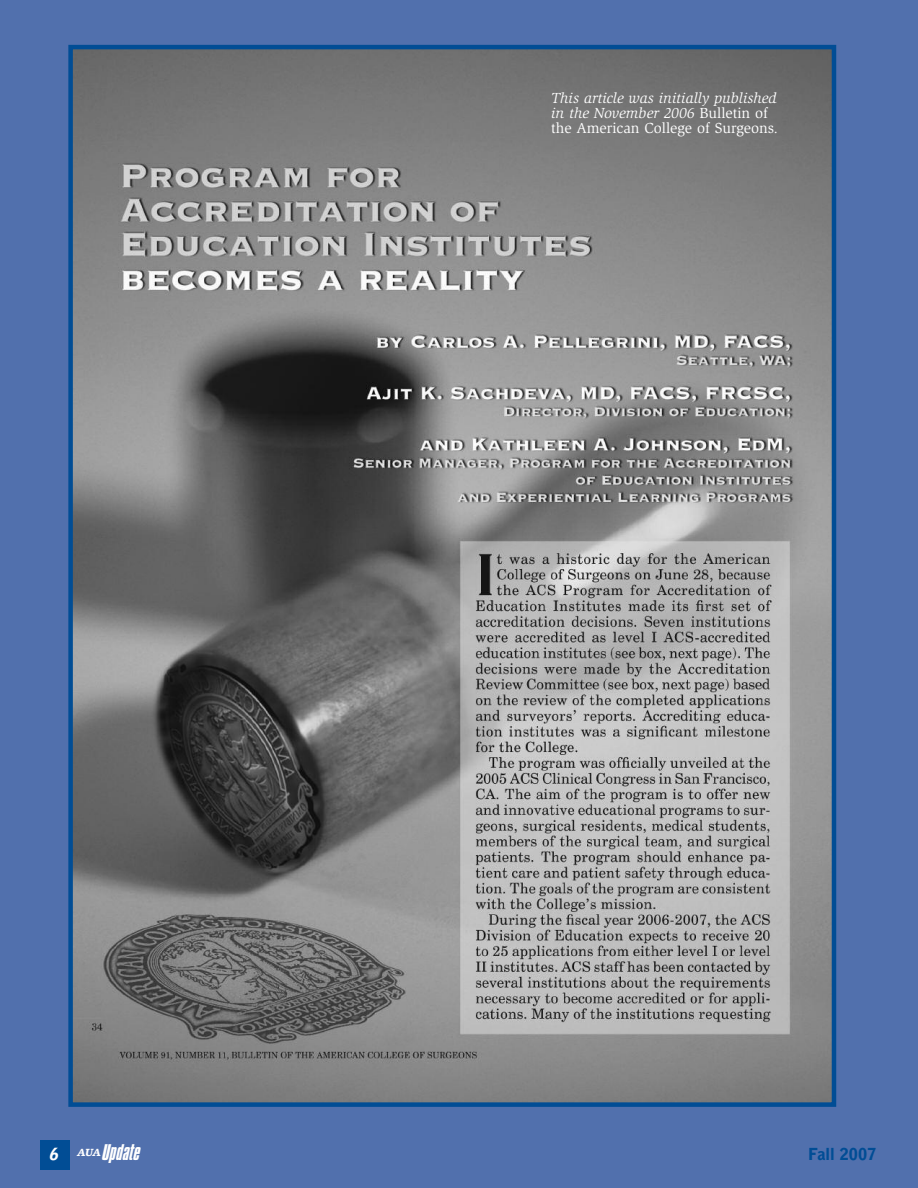
<style>
.page{position:relative;width:918px;height:1188px;background:#5170ad}
.page>*{position:absolute;margin:0;border:0;box-sizing:border-box;transform-origin:0 0}
.t1{font:italic 19.5px "Commador";color:#fff}
.t2{font:900 16.5px "Bell Gothic";color:#014d95}
.t3{font:italic 15px/15px "Slimbach";color:#fff}
.s1{font-style:normal}
.s2{font-family:"Bell Gothic";font-weight:900;font-size:16.5px}
</style>
<div class="page">
<img style="left:73px;top:50px;width:758px;height:1052px">
<div style="left:68px;top:45px;width:768px;height:1062px;border:4px solid #014d95"></div>
<div style="left:40px;top:1140px;width:30px;height:30px;background:#014d95"></div>
<p class="t3" style="left:551px;top:92px;width:229px">This article was initially published in the November 2006 <span class="s1">Bulletin of the American College of Surgeons</span>.</p>
<h1 class="t1" style="left:49px;top:1142px;width:91px"><span class="s2">6</span> <sup>AUA</sup>Update</h1>
<p class="t2" style="left:808px;top:1148px;width:70px">Fall 2007</p>
</div>
